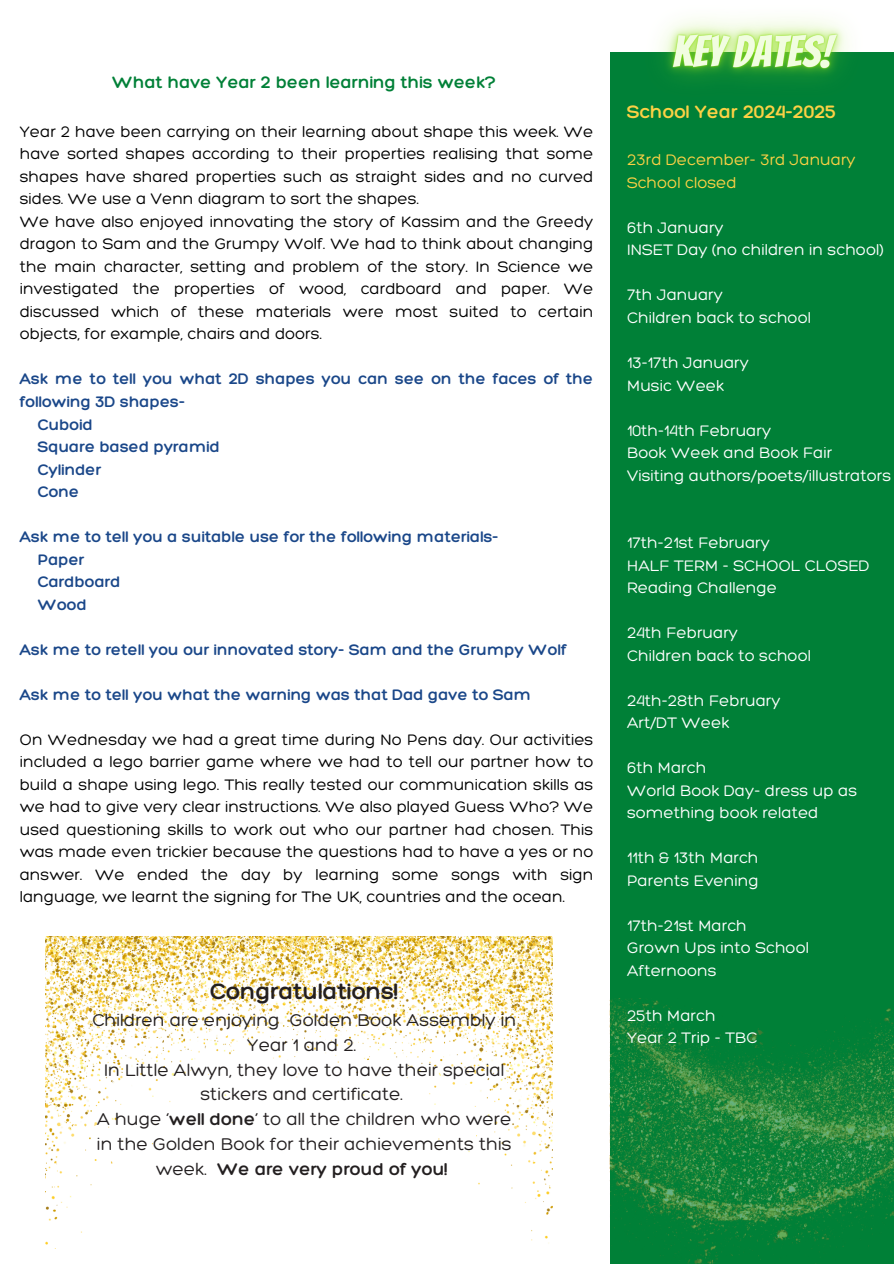
<style>
.page{position:relative;width:894px;height:1264px;background:#fff}
.page>*{position:absolute;margin:0;border:0;box-sizing:border-box;transform-origin:0 0}
.t1{font:300 24px "Hero";color:#231f20}
.t2{font:300 19.5px "Hero";color:#fcd145}
.t3{font:300 18.45px/24.8px "Hero";color:#231f20;text-align:center}
.t4{font:300 18px "Hero";color:#008037}
.t5{font:300 16.5px/22.5px "Hero";color:#000;text-align:justify}
.t6{font:300 16.5px/22.5px "Hero";color:#fff}
.t7{font:300 16.5px/22.5px "Hero";color:#1a4789}
.t8{font:300 16.5px "Hero";color:#fcd145}
.s1{font-style:inherit}
</style>
<div class="page">
<div style="left:609px;top:52px;width:284px;height:1211px;background:#008037"></div>
<img style="left:609px;top:998px;width:284px;height:265px">
<img style="left:45px;top:936px;width:507px;height:313px">
<img style="left:659px;top:18px;width:189px;height:61px">
<h2 class="t4" style="left:112px;top:71px;width:385px">What have Year 2 been learning this week?</h2>
<p class="t5" style="left:20px;top:120px;width:575px">Year 2 have been carrying on their learning about shape this week. We have sorted shapes according to their properties realising that some shapes have shared properties such as straight sides and no curved sides. We use a Venn diagram to sort the shapes.</p>
<p class="t5" style="left:20px;top:210px;width:575px">We have also enjoyed innovating the story of Kassim and the Greedy dragon to Sam and the Grumpy Wolf. We had to think about changing the main character, setting and problem of the story. In Science we investigated the properties of wood, cardboard and paper. We discussed which of these materials were most suited to certain objects, for example, chairs and doors.</p>
<p class="t7" style="left:20px;top:367px;width:575px">Ask me to tell you what 2D shapes you can see on the faces of the following 3D shapes-</p>
<p class="t7" style="left:38px;top:412px;width:57px">Cuboid</p>
<p class="t7" style="left:38px;top:435px;width:184px">Square based pyramid</p>
<p class="t7" style="left:38px;top:457px;width:65px">Cylinder</p>
<p class="t7" style="left:38px;top:480px;width:43px">Cone</p>
<p class="t7" style="left:20px;top:525px;width:480px">Ask me to tell you a suitable use for the following materials-</p>
<p class="t7" style="left:38px;top:547px;width:48px">Paper</p>
<p class="t7" style="left:38px;top:570px;width:84px">Cardboard</p>
<p class="t7" style="left:38px;top:592px;width:51px">Wood</p>
<p class="t7" style="left:20px;top:637px;width:548px">Ask me to retell you our innovated story- Sam and the Grumpy Wolf</p>
<p class="t7" style="left:20px;top:682px;width:513px">Ask me to tell you what the warning was that Dad gave to Sam</p>
<p class="t5" style="left:20px;top:727px;width:575px">On Wednesday we had a great time during No Pens day. Our activities included a lego barrier game where we had to tell our partner how to build a shape using lego. This really tested our communication skills as we had to give very clear instructions. We also played Guess Who? We used questioning skills to work out who our partner had chosen. This was made even trickier because the questions had to have a yes or no answer. We ended the day by learning some songs with sign language, we learnt the signing for The UK, countries and the ocean.</p>
<p class="t1" style="left:210px;top:976px;width:190px">Congratulations!</p>
<p class="t3" style="left:92px;top:1007px;width:425px">Children are enjoying Golden Book Assembly in Year 1 and 2.<br>In Little Alwyn, they love to have their special stickers and certificate.<br>A huge ‘<span class="s1">well done</span>’ to all the children who were in the Golden Book for their achievements this week. <span class="s1">We are very proud of you!</span></p>
<p class="t2" style="left:627px;top:100px;width:211px">School Year 2024-2025</p>
<h2 class="t8" style="left:627px;top:150px;width:230px">23rd December- 3rd January</h2>
<p class="t8" style="left:627px;top:172px;width:111px">School closed</p>
<h2 class="t6" style="left:627px;top:216px;width:98px">6th January</h2>
<p class="t6" style="left:627px;top:238px;width:258px">INSET Day (no children in school)</p>
<p class="t6" style="left:627px;top:283px;width:97px">7th January</p>
<p class="t6" style="left:627px;top:306px;width:185px">Children back to school</p>
<p class="t6" style="left:627px;top:351px;width:123px">13-17th January</p>
<p class="t6" style="left:627px;top:373px;width:99px">Music Week</p>
<p class="t6" style="left:627px;top:418px;width:146px">10th-14th February</p>
<p class="t6" style="left:627px;top:441px;width:207px">Book Week and Book Fair</p>
<p class="t6" style="left:627px;top:463px;width:265px">Visiting authors/poets/illustrators</p>
<p class="t6" style="left:627px;top:531px;width:144px">17th-21st February</p>
<p class="t6" style="left:627px;top:553px;width:244px">HALF TERM - SCHOOL CLOSED</p>
<p class="t6" style="left:627px;top:576px;width:151px">Reading Challenge</p>
<p class="t6" style="left:627px;top:621px;width:112px">24th February</p>
<p class="t6" style="left:627px;top:643px;width:185px">Children back to school</p>
<p class="t6" style="left:627px;top:688px;width:155px">24th-28th February</p>
<p class="t6" style="left:627px;top:711px;width:104px">Art/DT Week</p>
<p class="t6" style="left:627px;top:756px;width:81px">6th March</p>
<p class="t6" style="left:627px;top:778px;width:232px">World Book Day- dress up as something book related</p>
<p class="t6" style="left:627px;top:846px;width:133px">11th &amp; 13th March</p>
<p class="t6" style="left:627px;top:868px;width:133px">Parents Evening</p>
<p class="t6" style="left:627px;top:913px;width:121px">17th-21st March</p>
<p class="t6" style="left:627px;top:936px;width:183px">Grown Ups into School<br>Afternoons</p>
<p class="t6" style="left:627px;top:1003px;width:90px">25th March</p>
<p class="t6" style="left:627px;top:1026px;width:132px">Year 2 Trip - TBC</p>
</div>
